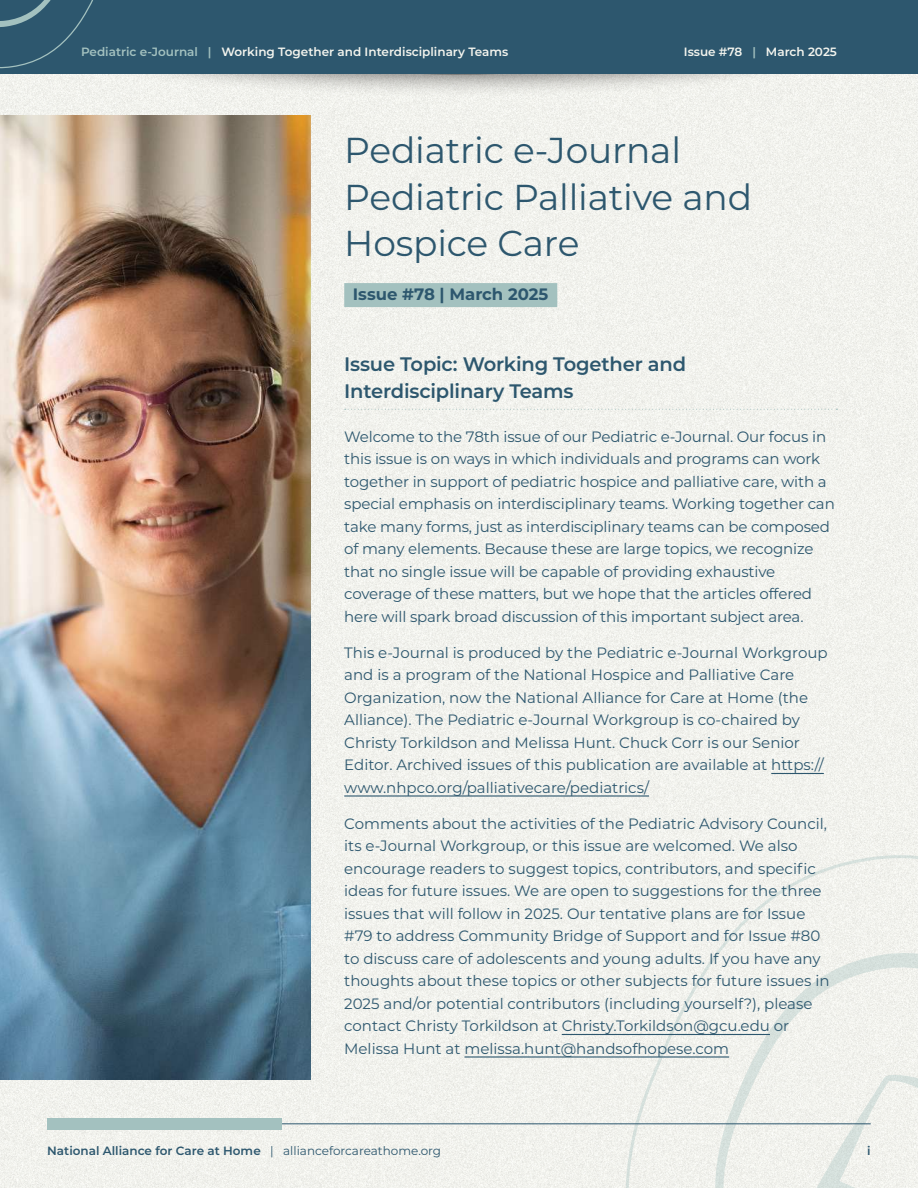
<style>
.page{position:relative;width:918px;height:1188px;background:#fff}
.page>*{position:absolute;margin:0;border:0;box-sizing:border-box;transform-origin:0 0}
.t1{font:36px/46.5px "Montserrat";letter-spacing:-.005em;color:#2d576e}
.t2{font:600 19.5px/27px "Montserrat";letter-spacing:-.01em;color:#2d576e}
.t3{font:700 16.5px "Montserrat";color:#2d576e}
.t4{font:15px/22.5px "Montserrat";color:#2d576e}
.t5{font:600 12px "Montserrat";color:#f3f4ee}
.t6{font:600 12px "Montserrat";color:#2d576e}
.s1{color:#a3c1bf}
.s2{font-weight:400}
</style>
<div class="page">
<div style="left:0;top:74px;width:918px;height:1114px;background:#f2f2ed"></div>
<svg style="left:616px;top:845px;width:302px;height:343px;fill:#f1f2ed"></svg>
<div style="left:60px;top:0;width:798px;height:97px;background:#221f1f;opacity:.75"></div>
<div style="left:0;top:0;width:918px;height:74px;background:#2d576e"></div>
<hr style="left:47px;top:1123px;width:824px;height:1px;background:#2d576e">
<div style="left:47px;top:1118px;width:234px;height:11px;background:#a3c1bf"></div>
<svg style="left:0;top:0;width:93px;height:69px"></svg>
<svg style="left:345px;top:409px;width:492px;height:1px"></svg>
<hr style="left:771px;top:773px;width:53px;height:1px;background:#2d576e">
<hr style="left:344px;top:795px;width:305px;height:2px;background:#2d576e">
<hr style="left:562px;top:1034px;width:208px;height:1px;background:#2d576e">
<hr style="left:464px;top:1056px;width:265px;height:2px;background:#2d576e">
<div style="left:344px;top:283px;width:213px;height:24px;background:#a3c1bf"></div>
<img style="left:0;top:116px;width:310px;height:964px">
<p class="t5" style="left:81px;top:46px;width:429px"><span class="s1">Pediatric e-Journal |</span> Working Together and Interdisciplinary Teams</p>
<p class="t5" style="left:684px;top:46px;width:155px">Issue #78 <span class="s1">|</span> March 2025</p>
<h1 class="t1" style="left:344px;top:128px;width:409px">Pediatric e-Journal<br>Pediatric Palliative and<br>Hospice Care</h1>
<p class="t3" style="left:353px;top:287px;width:197px">Issue #78 | March 2025</p>
<h2 class="t2" style="left:344px;top:351px;width:343px">Issue Topic: Working Together and<br>Interdisciplinary Teams</h2>
<p class="t4" style="left:344px;top:426px;width:492px">Welcome to the 78th issue of our Pediatric e-Journal. Our focus in this issue is on ways in which individuals and programs can work together in support of pediatric hospice and palliative care, with a special emphasis on interdisciplinary teams. Working together can take many forms, just as interdisciplinary teams can be composed of many elements. Because these are large topics, we recognize that no single issue will be capable of providing exhaustive coverage of these matters, but we hope that the articles offered here will spark broad discussion of this important subject area.</p>
<p class="t4" style="left:344px;top:642px;width:485px">This e-Journal is produced by the Pediatric e-Journal Workgroup and is a program of the National Hospice and Palliative Care Organization, now the National Alliance for Care at Home (the Alliance). The Pediatric e-Journal Workgroup is co-chaired by Christy Torkildson and Melissa Hunt. Chuck Corr is our Senior Editor. Archived issues of this publication are available at https:// www.nhpco.org/palliativecare/pediatrics/</p>
<p class="t4" style="left:344px;top:813px;width:487px">Comments about the activities of the Pediatric Advisory Council, its e-Journal Workgroup, or this issue are welcomed. We also encourage readers to suggest topics, contributors, and specific ideas for future issues. We are open to suggestions for the three issues that will follow in 2025. Our tentative plans are for Issue #79 to address Community Bridge of Support and for Issue #80 to discuss care of adolescents and young adults. If you have any thoughts about these topics or other subjects for future issues in 2025 and/or potential contributors (including yourself?), please contact Christy Torkildson at Christy.Torkildson@gcu.edu or Melissa Hunt at melissa.hunt@handsofhopese.com</p>
<p class="t6" style="left:47px;top:1145px;width:395px">National Alliance for Care at Home <span class="s2">| allianceforcareathome.org</span></p>
<p class="t6" style="left:867px;top:1145px;width:5px">i</p>
</div>
